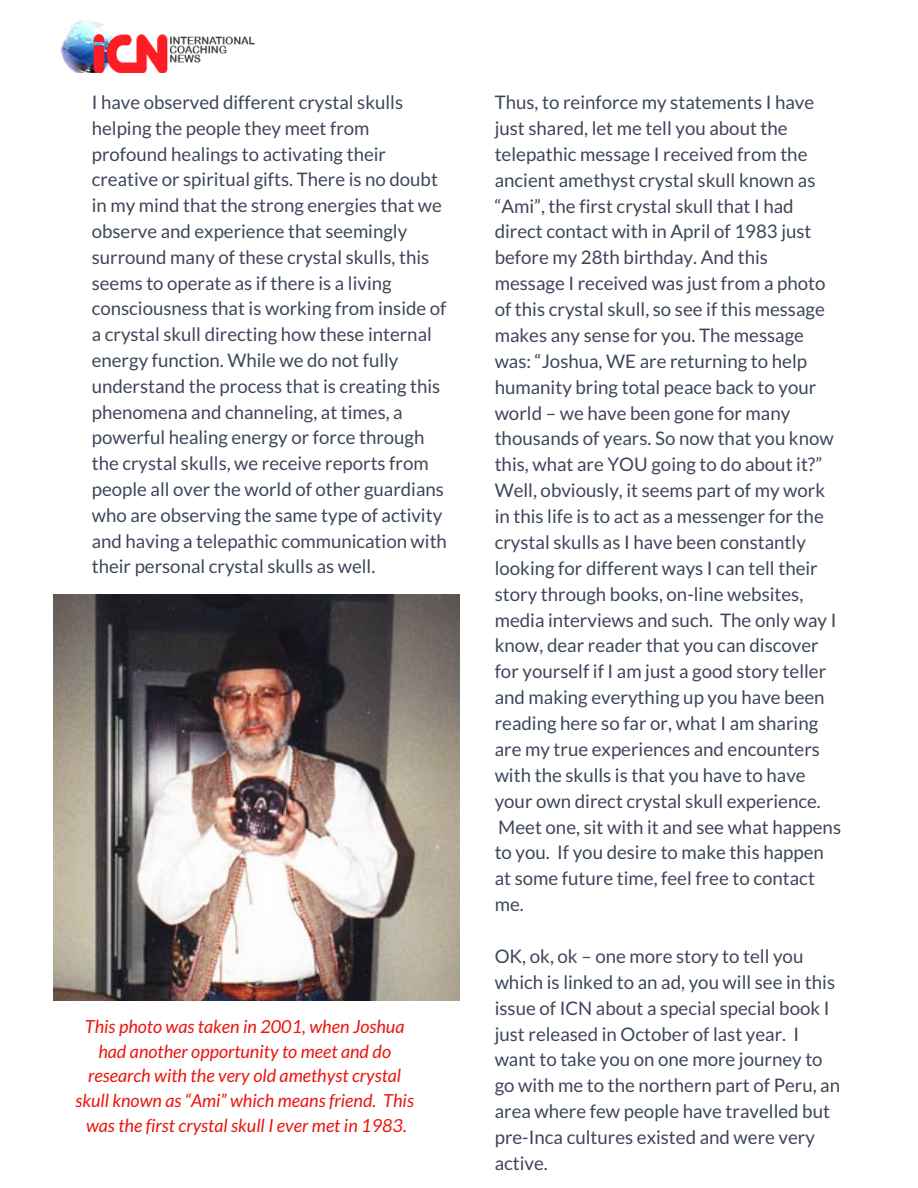
<style>
.page{position:relative;width:918px;height:1188px;background:#fff}
.page>*{position:absolute;margin:0;border:0;box-sizing:border-box;transform-origin:0 0}
.t1{font:18.75px/25.8px "Lato";color:#3d465a}
.t2{font:18.6px/25.8px "Lato";color:#3d465a}
.t3{font:italic 18px/24.8px "Lato";color:#eb150e;text-align:center}
</style>
<div class="page">
<img style="left:53px;top:594px;width:406px;height:406px">
<img style="left:60px;top:21px;width:195px;height:51px">
<p class="t2" style="left:92px;top:89px;width:357px">I have observed different crystal skulls helping the people they meet from profound healings to activating their creative or spiritual gifts. There is no doubt in my mind that the strong energies that we observe and experience that seemingly surround many of these crystal skulls, this seems to operate as if there is a living consciousness that is working from inside of a crystal skull directing how these internal energy function. While we do not fully understand the process that is creating this phenomena and channeling, at times, a powerful healing energy or force through the crystal skulls, we receive reports from people all over the world of other guardians who are observing the same type of activity and having a telepathic communication with their personal crystal skulls as well.</p>
<p class="t1" style="left:495px;top:89px;width:348px">Thus, to reinforce my statements I have just shared, let me tell you about the telepathic message I received from the ancient amethyst crystal skull known as “Ami”, the first crystal skull that I had direct contact with in April of 1983 just before my 28th birthday. And this message I received was just from a photo of this crystal skull, so see if this message makes any sense for you. The message was: “Joshua, WE are returning to help humanity bring total peace back to your world – we have been gone for many thousands of years. So now that you know this, what are YOU going to do about it?” Well, obviously, it seems part of my work in this life is to act as a messenger for the crystal skulls as I have been constantly looking for different ways I can tell their story through books, on-line websites, media interviews and such. The only way I know, dear reader that you can discover for yourself if I am just a good story teller and making everything up you have been reading here so far or, what I am sharing are my true experiences and encounters with the skulls is that you have to have your own direct crystal skull experience.<br>Meet one, sit with it and see what happens to you. If you desire to make this happen at some future time, feel free to contact me.</p>
<p class="t1" style="left:495px;top:943px;width:347px">OK, ok, ok – one more story to tell you which is linked to an ad, you will see in this issue of ICN about a special special book I just released in October of last year. I want to take you on one more journey to go with me to the northern part of Peru, an area where few people have travelled but pre-Inca cultures existed and were very active.</p>
<p class="t3" style="left:75px;top:1014px;width:340px">This photo was taken in 2001, when Joshua had another opportunity to meet and do research with the very old amethyst crystal skull known as “Ami” which means friend. This was the first crystal skull I ever met in 1983.</p>
</div>
